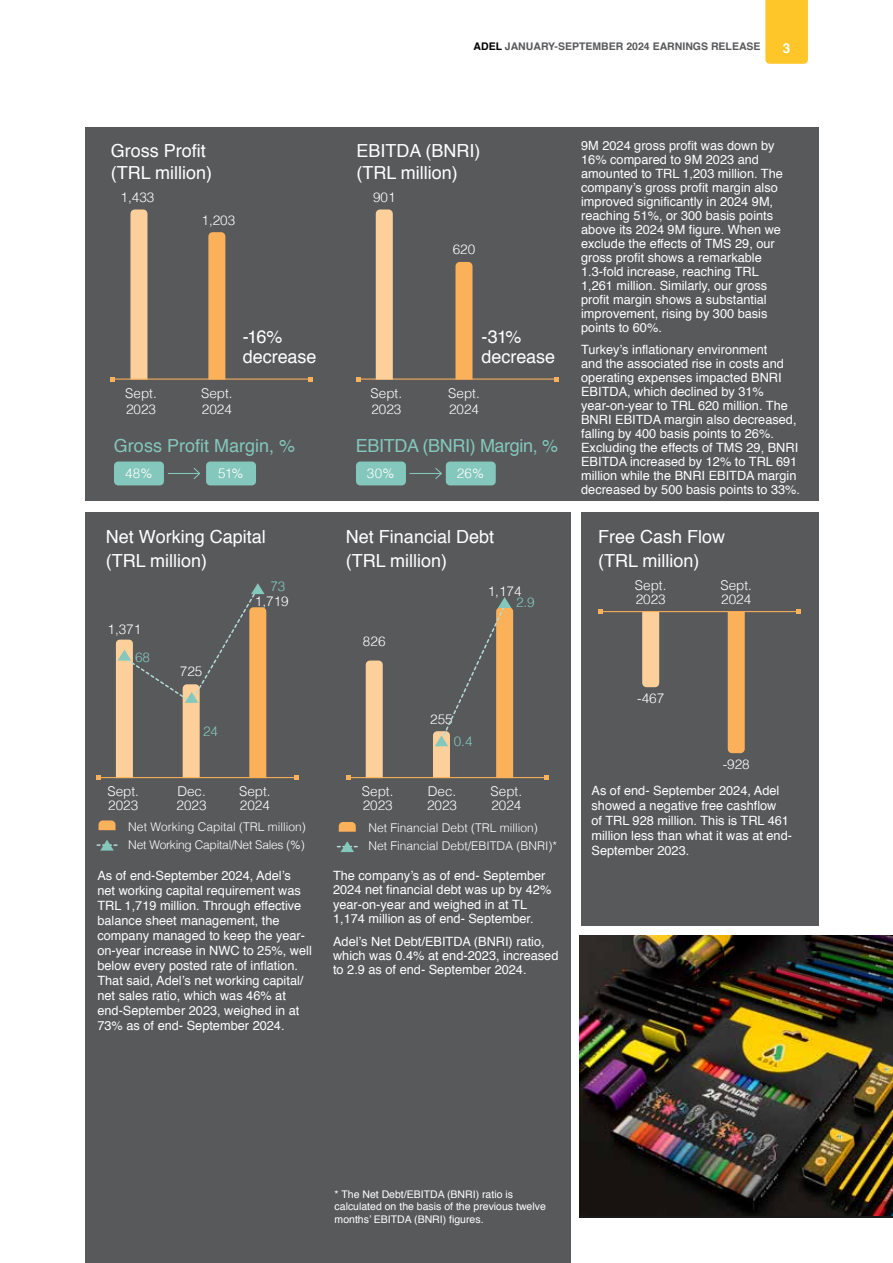
<style>
.page{position:relative;width:893px;height:1263px;background:#fff}
.page>*{position:absolute;margin:0;border:0;box-sizing:border-box;transform-origin:0 0}
.t1{font:18px/24px "Helvetica";color:#fff}
.t2{font:18px "Helvetica";letter-spacing:-.02em;color:#84c7bc}
.t3{font:18px "Helvetica";color:#84c7bc}
.t4{font:300 13.5px/13.5px "Helvetica";color:#fff}
.t5{font:300 13.5px "Helvetica";color:#84c7bc}
.t6{font:700 13.5px "Helvetica";color:#fff}
.t7{font:12.75px/14px "Helvetica";color:#fff}
.t8{font:300 12px/18.3px "Helvetica";color:#fff}
.t9{font:10.5px/12.6px "Helvetica";color:#fff}
.t10{font:700 10.5px "Helvetica";color:#58595b}
.s1{color:#000}
</style>
<div class="page">
<img style="left:580px;top:936px;width:313px;height:280px">
<div style="left:85px;top:128px;width:734px;height:373px;background:#58595b"></div>
<div style="left:85px;top:512px;width:485px;height:751px;background:#58595b"></div>
<div style="left:581px;top:512px;width:238px;height:414px;background:#58595b"></div>
<svg style="left:642px;top:612px;width:17px;height:75px"></svg>
<div style="left:728px;top:612px;width:17px;height:141px;background:#fbb159"></div>
<hr style="left:601px;top:611px;width:198px;height:1px;background:#fbb159">
<svg style="left:599px;top:609px;width:4px;height:5px"></svg>
<svg style="left:797px;top:609px;width:4px;height:5px"></svg>
<svg style="left:339px;top:822px;width:17px;height:10px"></svg>
<svg style="left:337px;top:841px;width:20px;height:11px"></svg>
<div style="left:366px;top:660px;width:17px;height:117px;background:#fdd09b"></div>
<hr style="left:348px;top:777px;width:198px;height:1px;background:#fbb159">
<svg style="left:346px;top:775px;width:4px;height:5px"></svg>
<svg style="left:544px;top:775px;width:4px;height:5px"></svg>
<svg style="left:433px;top:597px;width:80px;height:180px"></svg>
<svg style="left:99px;top:820px;width:17px;height:10px"></svg>
<svg style="left:97px;top:840px;width:20px;height:10px"></svg>
<hr style="left:98px;top:777px;width:198px;height:1px;background:#fbb159">
<svg style="left:96px;top:775px;width:4px;height:5px"></svg>
<svg style="left:294px;top:775px;width:4px;height:5px"></svg>
<svg style="left:116px;top:583px;width:150px;height:194px"></svg>
<div style="left:130px;top:209px;width:17px;height:169px;background:#fdd09b"></div>
<div style="left:208px;top:232px;width:17px;height:146px;background:#fbb159"></div>
<hr style="left:113px;top:378px;width:198px;height:2px;background:#fbb159">
<svg style="left:111px;top:377px;width:4px;height:4px"></svg>
<svg style="left:309px;top:377px;width:4px;height:4px"></svg>
<hr style="left:168px;top:473px;width:32px;height:1px;background:#84c7bc">
<svg style="left:193px;top:468px;width:8px;height:11px"></svg>
<div style="left:114px;top:461px;width:50px;height:24px;background:#84c7bc;border-radius:4px"></div>
<div style="left:206px;top:461px;width:50px;height:24px;background:#84c7bc;border-radius:4px"></div>
<hr style="left:410px;top:473px;width:31px;height:1px;background:#84c7bc">
<svg style="left:435px;top:468px;width:7px;height:11px"></svg>
<hr style="left:358px;top:378px;width:198px;height:2px;background:#fbb159">
<svg style="left:356px;top:377px;width:4px;height:4px"></svg>
<svg style="left:554px;top:377px;width:4px;height:4px"></svg>
<div style="left:356px;top:461px;width:50px;height:24px;background:#84c7bc;border-radius:4px"></div>
<div style="left:446px;top:461px;width:50px;height:24px;background:#84c7bc;border-radius:4px"></div>
<svg style="left:376px;top:209px;width:17px;height:171px"></svg>
<svg style="left:455px;top:262px;width:17px;height:118px"></svg>
<div style="left:765px;top:0;width:43px;height:64px;background:#ffc629"></div>
<p class="t10" style="left:473px;top:38px;width:289px"><span class="s1">ADEL</span> JANUARY-SEPTEMBER 2024 EARNINGS RELEASE</p>
<p class="t6" style="left:783px;top:37px;width:9px">3</p>
<h1 class="t1" style="left:111px;top:140px;width:103px;line-height:21.6px">Gross Profit (TRL million)</h1>
<p class="t4" style="left:121px;top:189px;width:35px">1,433</p>
<p class="t4" style="left:201px;top:212px;width:35px">1,203</p>
<h1 class="t1" style="left:243px;top:328px;width:75px;line-height:19.5px">-16% decrease</h1>
<h1 class="t1" style="left:356px;top:140px;width:126px;line-height:21.6px">EBITDA (BNRI) (TRL million)</h1>
<p class="t4" style="left:373px;top:189px;width:24px">901</p>
<p class="t4" style="left:453px;top:242px;width:24px">620</p>
<h1 class="t1" style="left:482px;top:328px;width:75px;line-height:19.5px">-31% decrease</h1>
<p class="t4" style="left:125px;top:384px;width:33px;line-height:16.2px">Sept.<br>2023</p>
<p class="t4" style="left:448px;top:384px;width:33px;line-height:16.2px">Sept.<br>2024</p>
<p class="t4" style="left:201px;top:384px;width:33px;line-height:16.2px">Sept.<br>2024</p>
<p class="t4" style="left:371px;top:384px;width:33px;line-height:16.2px">Sept.<br>2023</p>
<h1 class="t3" style="left:114px;top:431px;width:183px">Gross Profit Margin, %</h1>
<p class="t4" style="left:125px;top:466px;width:29px">48%</p>
<p class="t4" style="left:218px;top:466px;width:27px">51%</p>
<h1 class="t1" style="left:106px;top:525px;width:161px">Net Working Capital (TRL million)</h1>
<p class="t4" style="left:255px;top:593px;width:35px">1,719</p>
<p class="t5" style="left:270px;top:574px;width:17px">73</p>
<p class="t4" style="left:108px;top:622px;width:35px">1,371</p>
<p class="t5" style="left:135px;top:646px;width:17px">68</p>
<p class="t4" style="left:180px;top:664px;width:24px">725</p>
<p class="t5" style="left:203px;top:720px;width:17px">24</p>
<p class="t4" style="left:108px;top:784px;width:33px">Sept.<br>2023</p>
<p class="t4" style="left:239px;top:784px;width:33px">Sept.<br>2024</p>
<p class="t4" style="left:177px;top:784px;width:32px">Dec.<br>2023</p>
<p class="t8" style="left:128px;top:816px;width:179px">Net Working Capital (TRL million)<br>Net Working Capital/Net Sales (%)</p>
<h1 class="t2" style="left:356px;top:431px;width:204px">EBITDA (BNRI) Margin, %</h1>
<p class="t4" style="left:367px;top:466px;width:29px">30%</p>
<p class="t4" style="left:457px;top:466px;width:29px">26%</p>
<h1 class="t1" style="left:346px;top:525px;width:150px">Net Financial Debt (TRL million)</h1>
<p class="t4" style="left:488px;top:583px;width:35px">1,174</p>
<p class="t4" style="left:363px;top:634px;width:24px">826</p>
<p class="t5" style="left:516px;top:591px;width:20px">2.9</p>
<p class="t4" style="left:430px;top:711px;width:24px">255</p>
<p class="t4" style="left:362px;top:784px;width:33px">Sept.<br>2023</p>
<p class="t5" style="left:454px;top:730px;width:20px">0.4</p>
<p class="t4" style="left:427px;top:784px;width:32px">Dec.<br>2023</p>
<p class="t4" style="left:491px;top:784px;width:33px">Sept.<br>2024</p>
<p class="t8" style="left:369px;top:818px;width:190px">Net Financial Debt (TRL million)<br>Net Financial Debt/EBITDA (BNRI)*</p>
<p class="t7" style="left:97px;top:868px;width:216px;line-height:15px">As of end-September 2024, Adel’s<br>net working capital requirement was TRL 1,719 million. Through effective balance sheet management, the company managed to keep the year&shy;on-year increase in NWC to 25%, well below every posted rate of inflation.<br>That said, Adel’s net working capital/ net sales ratio, which was 46% at end-September 2023, weighed in at 73% as of end- September 2024.</p>
<p class="t7" style="left:333px;top:869px;width:220px">The company’s as of end- September 2024 net financial debt was up by 42% year-on-year and weighed in at TL 1,174 million as of end- September.</p>
<p class="t7" style="left:333px;top:934px;width:227px">Adel’s Net Debt/EBITDA (BNRI) ratio, which was 0.4% at end-2023, increased to 2.9 as of end- September 2024.</p>
<p class="t7" style="left:581px;top:139px;width:203px">9M 2024 gross profit was down by<br>16% compared to 9M 2023 and amounted to TRL 1,203 million. The company’s gross profit margin also improved significantly in 2024 9M, reaching 51%, or 300 basis points above its 2024 9M figure. When we exclude the effects of TMS 29, our gross profit shows a remarkable<br>1.3-fold increase, reaching TRL<br>1,261 million. Similarly, our gross profit margin shows a substantial improvement, rising by 300 basis points to 60%.</p>
<p class="t7" style="left:581px;top:343px;width:220px">Turkey’s inflationary environment<br>and the associated rise in costs and operating expenses impacted BNRI EBITDA, which declined by 31% year-on-year to TRL 620 million. The BNRI EBITDA margin also decreased, falling by 400 basis points to 26%.<br>Excluding the effects of TMS 29, BNRI EBITDA increased by 12% to TRL 691 million while the BNRI EBITDA margin decreased by 500 basis points to 33%.</p>
<h1 class="t1" style="left:598px;top:525px;width:129px">Free Cash Flow (TRL million)</h1>
<p class="t4" style="left:635px;top:578px;width:33px">Sept.<br>2023</p>
<p class="t4" style="left:637px;top:690px;width:29px">-467</p>
<p class="t4" style="left:720px;top:578px;width:33px">Sept.<br>2024</p>
<p class="t4" style="left:723px;top:756px;width:29px">-928</p>
<p class="t7" style="left:591px;top:783px;width:202px;line-height:15px">As of end- September 2024, Adel showed a negative free cashflow<br>of TRL 928 million. This is TRL 461 million less than what it was at end-<br>September 2023.</p>
<p class="t9" style="left:335px;top:1188px;width:213px">* The Net Debt/EBITDA (BNRI) ratio is calculated on the basis of the previous twelve months’ EBITDA (BNRI) figures.</p>
</div>
